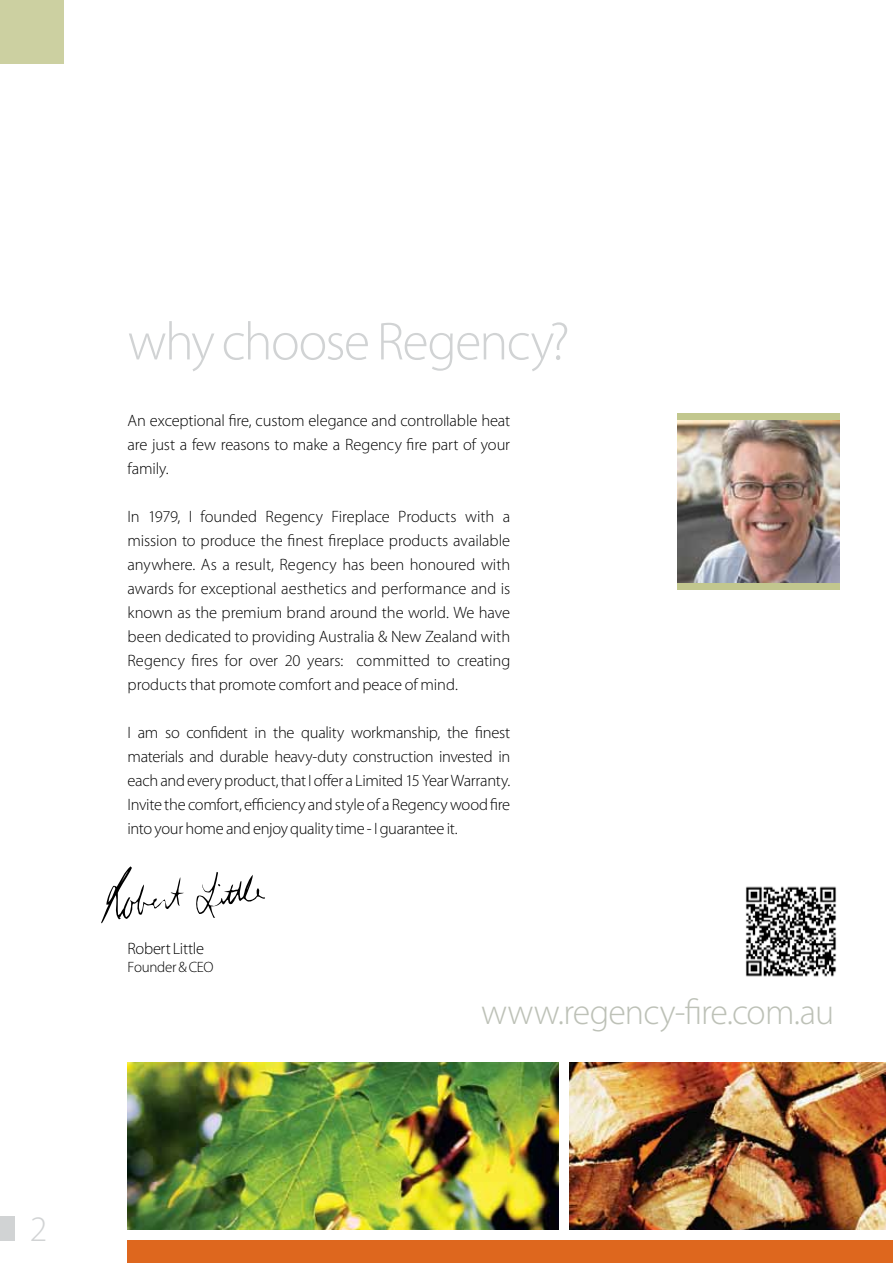
<style>
.page{position:relative;width:893px;height:1263px;background:#fff}
.page>*{position:absolute;margin:0;border:0;box-sizing:border-box;transform-origin:0 0}
.t1{font:300 54px "Myriad Pro";letter-spacing:-.03em;color:#d1d3d4}
.t2{font:300 36px "Myriad Pro";letter-spacing:-.02em;color:#bdc1b7}
.t3{font:300 36px "Myriad Pro";color:#d1d3d4}
.t4{font:300 16.5px/24px "Myriad Pro";letter-spacing:-.01em;color:#000;text-align:justify}
.t5{font:300 15px "Myriad Pro";letter-spacing:-.02em;color:#000}
</style>
<div class="page">
<hr style="left:892px;top:787px;width:1px;height:476px;background:#d7dab6">
<svg style="left:101px;top:866px;width:164px;height:57px"></svg>
<div style="left:128px;top:1241px;width:765px;height:22px;background:#de671e"></div>
<div style="left:678px;top:413px;width:162px;height:177px;background:#c2c78e"></div>
<img style="left:678px;top:420px;width:162px;height:162px">
<div style="left:0;top:1217px;width:15px;height:24px;background:#d1d3d4"></div>
<div style="left:0;top:0;width:64px;height:64px;background:#ccd0a1"></div>
<img style="left:128px;top:1062px;width:430px;height:168px">
<img style="left:569px;top:1062px;width:316px;height:168px">
<img style="left:745px;top:886px;width:92px;height:91px">
<h2 class="t3" style="left:30px;top:1207px;width:19px">2</h2>
<h1 class="t1" style="left:128px;top:309px;width:444px">why choose Regency?</h1>
<p class="t4" style="left:128px;top:408px;width:384px">An exceptional fire, custom elegance and controllable heat are just a few reasons to make a Regency fire part of your family.</p>
<p class="t4" style="left:128px;top:504px;width:384px">In 1979, I founded Regency Fireplace Products with a mission to produce the finest fireplace products available anywhere. As a result, Regency has been honoured with awards for exceptional aesthetics and performance and is known as the premium brand around the world. We have been dedicated to providing Australia &amp; New Zealand with Regency fires for over 20 years: committed to creating products that promote comfort and peace of mind.</p>
<p class="t4" style="left:128px;top:720px;width:384px">I am so confident in the quality workmanship, the finest materials and durable heavy-duty construction invested in each and every product, that I offer a Limited 15 Year Warranty.<br>Invite the comfort, efficiency and style of a Regency wood fire into your home and enjoy quality time - I guarantee it.</p>
<p class="t4" style="left:128px;top:936px;width:78px">Robert Little</p>
<p class="t5" style="left:128px;top:958px;width:88px">Founder &amp; CEO</p>
<h2 class="t2" style="left:481px;top:990px;width:355px">www.regency-fire.com.au</h2>
</div>
